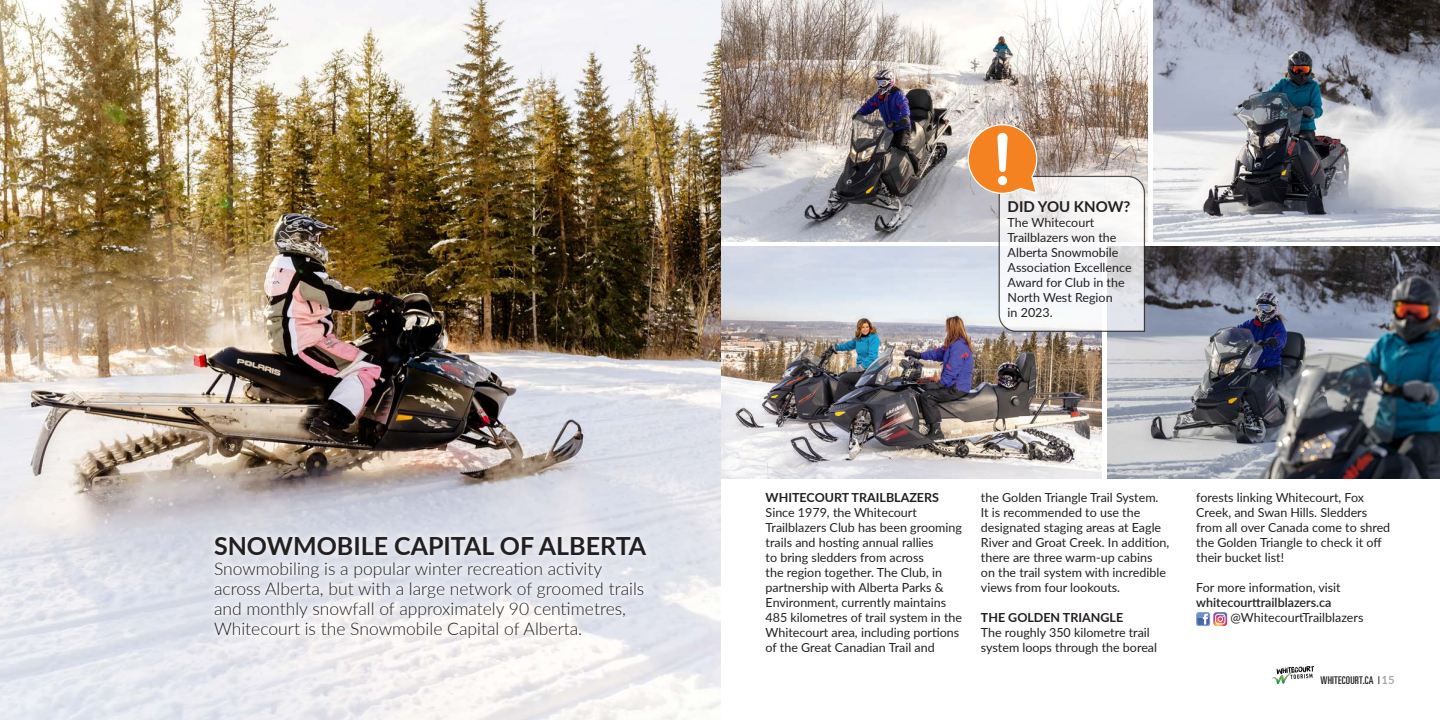
<style>
.page{position:relative;width:1440px;height:720px;background:#fff}
.page>*{position:absolute;margin:0;border:0;box-sizing:border-box;transform-origin:0 0}
.t1{font:700 25px "Lato";color:#231f20}
.t2{font:300 17.5px/20px "Lato";color:#231f20}
.t3{font:700 15px "Lato";color:#231f20}
.t4{font:12.5px/15px "Lato";color:#231f20}
.t5{font:600 12.5px/15px "Lato";color:#231f20}
.t6{font:700 12.5px "Lato";color:#231f20}
.t7{font:ultra-condensed 10.62px "Univers LT Std";letter-spacing:.025em;color:#231f20}
.s1{font-weight:400}
.s2{font-family:"Lato";font-weight:700;font-stretch:normal;font-size:11.25px;color:#a8a9ad}
</style>
<div class="page">
<img style="left:1273px;top:666px;width:41px;height:18px">
<img style="left:0;top:0;width:721px;height:720px">
<img style="left:718px;top:0;width:430px;height:241px">
<img style="left:1108px;top:246px;width:332px;height:232px">
<img style="left:718px;top:246px;width:383px;height:232px">
<div style="left:207px;top:528px;width:447px;height:117px;background:#fff;opacity:.63"></div>
<svg style="left:1196px;top:612px;width:31px;height:14px"></svg>
<svg style="left:967px;top:123px;width:179px;height:210px"></svg>
<div style="left:998px;top:176px;width:9px;height:9px;background:#fff;border-radius:50%"></div>
<img style="left:1154px;top:0;width:286px;height:241px">
<p class="t1" style="left:214px;top:527px;width:434px">SNOWMOBILE CAPITAL OF ALBERTA</p>
<p class="t2" style="left:214px;top:558px;width:432px">Snowmobiling is a popular winter recreation activity across Alberta, but with a large network of groomed trails and monthly snowfall of approximately 90 centimetres, Whitecourt is the Snowmobile Capital of Alberta.</p>
<p class="t3" style="left:1008px;top:195px;width:124px">DID YOU KNOW?</p>
<p class="t4" style="left:1008px;top:214px;width:125px">The Whitecourt<br>Trailblazers won the<br>Alberta Snowmobile<br>Association Excellence<br>Award for Club in the<br>North West Region<br>in 2023.</p>
<p class="t6" style="left:766px;top:489px;width:175px">WHITECOURT TRAILBLAZERS</p>
<p class="t4" style="left:766px;top:505px;width:198px">Since 1979, the Whitecourt Trailblazers Club has been grooming trails and hosting annual rallies<br>to bring sledders from across<br>the region together. The Club, in partnership with Alberta Parks &amp; Environment, currently maintains 485 kilometres of trail system in the Whitecourt area, including portions of the Great Canadian Trail and</p>
<p class="t4" style="left:981px;top:490px;width:190px">the Golden Triangle Trail System.<br>It is recommended to use the designated staging areas at Eagle<br>River and Groat Creek. In addition, there are three warm-up cabins on the trail system with incredible views from four lookouts.</p>
<p class="t6" style="left:981px;top:609px;width:144px">THE GOLDEN TRIANGLE</p>
<p class="t4" style="left:981px;top:625px;width:178px">The roughly 350 kilometre trail system loops through the boreal</p>
<p class="t4" style="left:1196px;top:490px;width:196px">forests linking Whitecourt, Fox<br>Creek, and Swan Hills. Sledders from all over Canada come to shred the Golden Triangle to check it off their bucket list!</p>
<p class="t5" style="left:1196px;top:580px;width:146px"><span class="s1">For more information, visit </span>whitecourttrailblazers.ca</p>
<p class="t4" style="left:1230px;top:610px;width:135px">@WhitecourtTrailblazers</p>
<p class="t7" style="left:1320px;top:674px;width:76px">WHITECOURT.CA |<span class="s2">15</span></p>
</div>
